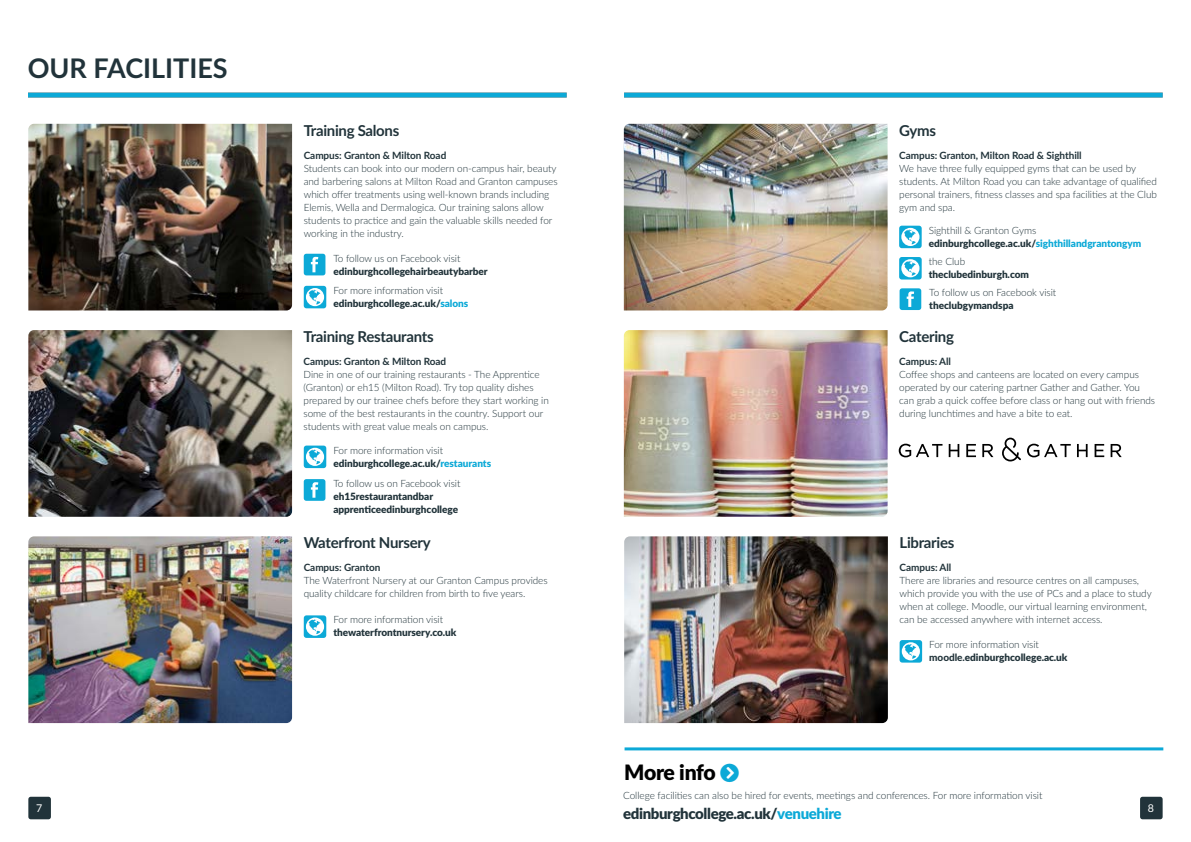
<style>
.page{position:relative;width:1191px;height:842px;background:#fff}
.page>*{position:absolute;margin:0;border:0;box-sizing:border-box;transform-origin:0 0}
.t1{font:700 27px "Lato";color:#21333a}
.t2{font:900 21.2px "Lato";letter-spacing:-.025em;color:#000}
.t3{font:700 15px "Lato";letter-spacing:-.02em;color:#21333a}
.t4{font:900 15px "Lato";letter-spacing:-.025em;color:#21333a}
.t5{font:10.7px "Lato";color:#fff}
.t6{font:300 10px/13px "Lato";letter-spacing:-.005em;color:#21333a}
.t7{font:900 10px/13px "Lato";letter-spacing:-.005em;color:#21333a}
.t8{font:700 10px "Lato";letter-spacing:-.005em;color:#21333a}
.s1{font-weight:300}
.s2{color:#0ca9d7}
.s3{font-weight:900}
.s4{font-weight:900;color:#0ca9d7}
.s5{font-weight:800}
</style>
<div class="page">
<div style="left:28px;top:93px;width:539px;height:5px;background:#0ca9d7"></div>
<div style="left:624px;top:93px;width:538px;height:5px;background:#0ca9d7"></div>
<img style="left:28px;top:536px;width:264px;height:187px">
<img style="left:28px;top:330px;width:264px;height:187px">
<img style="left:28px;top:124px;width:264px;height:186px">
<img style="left:624px;top:536px;width:264px;height:187px">
<img style="left:624px;top:330px;width:263px;height:187px">
<img style="left:624px;top:124px;width:263px;height:186px">
<svg style="left:304px;top:446px;width:22px;height:22px"></svg>
<svg style="left:304px;top:615px;width:22px;height:23px"></svg>
<svg style="left:899px;top:226px;width:22px;height:22px"></svg>
<svg style="left:899px;top:257px;width:22px;height:23px"></svg>
<hr style="left:624px;top:747px;width:539px;height:3px;background:#0ca9d7">
<svg style="left:304px;top:254px;width:21px;height:21px"></svg>
<svg style="left:304px;top:479px;width:21px;height:22px"></svg>
<svg style="left:304px;top:286px;width:22px;height:22px"></svg>
<svg style="left:899px;top:288px;width:22px;height:22px"></svg>
<svg style="left:899px;top:640px;width:23px;height:23px"></svg>
<svg style="left:1002px;top:438px;width:19px;height:23px"></svg>
<svg style="left:948px;top:444px;width:11px;height:13px"></svg>
<svg style="left:966px;top:444px;width:10px;height:13px"></svg>
<svg style="left:982px;top:444px;width:11px;height:13px"></svg>
<svg style="left:898px;top:444px;width:44px;height:13px"></svg>
<svg style="left:1077px;top:444px;width:10px;height:13px"></svg>
<svg style="left:1094px;top:444px;width:10px;height:13px"></svg>
<svg style="left:1110px;top:444px;width:11px;height:13px"></svg>
<svg style="left:1027px;top:444px;width:43px;height:13px"></svg>
<div style="left:28px;top:797px;width:23px;height:22px;background:#21333a;border-radius:2px"></div>
<div style="left:1140px;top:797px;width:22px;height:22px;background:#21333a;border-radius:2px"></div>
<h1 class="t1" style="left:28px;top:48px;width:201px">OUR FACILITIES</h1>
<h3 class="t3" style="left:304px;top:119px;width:97px">Training Salons</h3>
<p class="t8" style="left:304px;top:148px;width:144px">Campus: Granton &amp; Milton Road</p>
<p class="t6" style="left:304px;top:161px;width:255px">Students can book into our modern on-campus hair, beauty and barbering salons at Milton Road and Granton campuses which offer treatments using well-known brands including Elemis, Wella and Dermalogica. Our training salons allow students to practice and gain the valuable skills needed for working in the industry.</p>
<p class="t6" style="left:333px;top:251px;width:129px">To follow us on Facebook visit</p>
<p class="t7" style="left:333px;top:264px;width:156px">edinburghcollegehairbeautybarber</p>
<h3 class="t3" style="left:899px;top:119px;width:38px">Gyms</h3>
<p class="t8" style="left:899px;top:148px;width:184px">Campus: Granton, Milton Road &amp; Sighthill</p>
<p class="t6" style="left:899px;top:161px;width:259px">We have three fully equipped gyms that can be used by students. At Milton Road you can take advantage of qualified personal trainers, fitness classes and spa facilities at the Club gym and spa.</p>
<p class="t7" style="left:928px;top:223px;width:214px"><span class="s1">Sighthill &amp; Granton Gyms </span>edinburghcollege.ac.uk/<span class="s2">sighthillandgrantongym</span></p>
<p class="t6" style="left:928px;top:255px;width:38px">the Club</p>
<p class="t7" style="left:928px;top:267px;width:102px">theclubedinburgh.com</p>
<p class="t6" style="left:333px;top:283px;width:136px">For more information visit <span class="s3">edinburghcollege.ac.uk/</span><span class="s4">salons</span></p>
<p class="t6" style="left:929px;top:286px;width:129px">To follow us on Facebook visit</p>
<p class="t7" style="left:929px;top:299px;width:86px">theclubgymandspa</p>
<h3 class="t3" style="left:303px;top:326px;width:131px">Training Restaurants</h3>
<p class="t8" style="left:303px;top:354px;width:144px">Campus: Granton &amp; Milton Road</p>
<p class="t6" style="left:303px;top:368px;width:247px">Dine in one of our training restaurants - The Apprentice (Granton) or eh15 (Milton Road). Try top quality dishes prepared by our trainee chefs before they start working in some of the best restaurants in the country. Support our students with great value meals on campus.</p>
<p class="t6" style="left:333px;top:443px;width:159px">For more information visit <span class="s3">edinburghcollege.ac.uk/</span><span class="s4">restaurants</span></p>
<p class="t6" style="left:333px;top:477px;width:129px">To follow us on Facebook visit</p>
<p class="t7" style="left:333px;top:490px;width:126px">eh15restaurantandbar apprenticeedinburghcollege</p>
<h3 class="t3" style="left:304px;top:532px;width:128px">Waterfront Nursery</h3>
<p class="t8" style="left:304px;top:560px;width:78px">Campus: Granton</p>
<p class="t6" style="left:304px;top:574px;width:245px">The Waterfront Nursery at our Granton Campus provides quality childcare for children from birth to five years.</p>
<p class="t6" style="left:333px;top:613px;width:111px">For more information visit</p>
<p class="t7" style="left:333px;top:626px;width:124px">thewaterfrontnursery.co.uk</p>
<h3 class="t3" style="left:899px;top:326px;width:56px">Catering</h3>
<p class="t8" style="left:899px;top:354px;width:53px">Campus: All</p>
<p class="t6" style="left:899px;top:368px;width:257px">Coffee shops and canteens are located on every campus operated by our catering partner Gather and Gather. You can grab a quick coffee before class or hang out with friends during lunchtimes and have a bite to eat.</p>
<h3 class="t3" style="left:899px;top:532px;width:56px">Libraries</h3>
<p class="t8" style="left:899px;top:560px;width:53px">Campus: All</p>
<p class="t6" style="left:899px;top:574px;width:254px">There are libraries and resource centres on all campuses, which provide you with the use of PCs and a place to study when at college. Moodle, our virtual learning environment, can be accessed anywhere with internet access.</p>
<h2 class="t2" style="left:624px;top:756px;width:93px">More info</h2>
<p class="t6" style="left:929px;top:638px;width:140px">For more information visit <span class="s5">moodle.</span><span class="s3">edinburghcollege.ac.uk</span></p>
<p class="t6" style="left:623px;top:788px;width:421px">College facilities can also be hired for events, meetings and conferences. For more information visit</p>
<p class="t5" style="left:36px;top:800px;width:8px">7</p>
<p class="t5" style="left:1148px;top:800px;width:8px">8</p>
<h3 class="t4" style="left:623px;top:802px;width:220px">edinburghcollege.ac.uk/<span class="s2">venuehire</span></h3>
</div>
